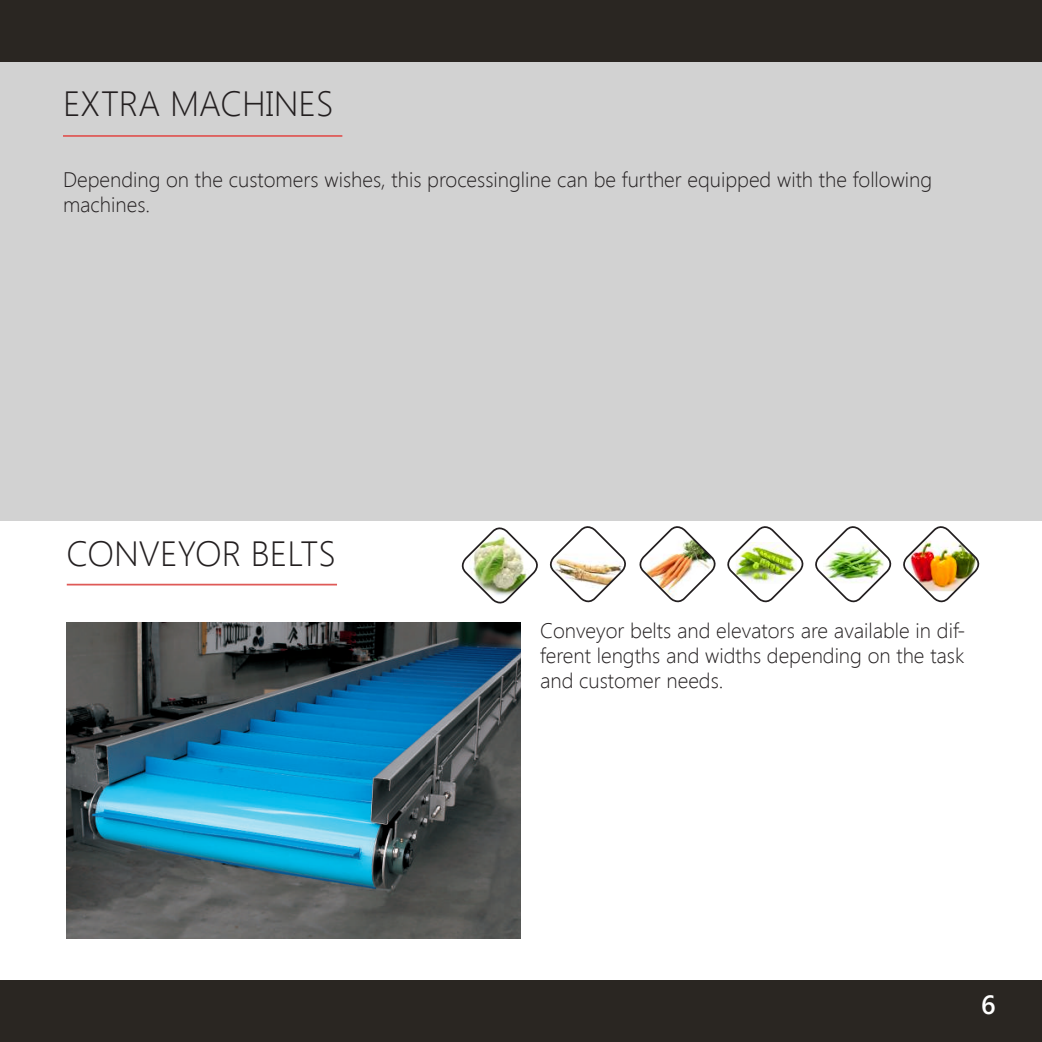
<style>
.page{position:relative;width:1042px;height:1042px;background:#fff}
.page>*{position:absolute;margin:0;border:0;box-sizing:border-box;transform-origin:0 0}
.t1{font:300 35px "Segoe UI";color:#231f20}
.t2{font:600 26.25px "Segoe UI";color:#fff}
.t3{font:300 21px/25.2px "Segoe UI";color:#231f20}
</style>
<div class="page">
<div style="left:0;top:62px;width:1042px;height:459px;background:#d2d2d2"></div>
<div style="left:0;top:980px;width:1042px;height:62px;background:#2a2622"></div>
<div style="left:0;top:0;width:1042px;height:62px;background:#2a2622"></div>
<hr style="left:63px;top:135px;width:279px;height:2px;background:#df5957">
<img style="left:903px;top:526px;width:77px;height:77px">
<img style="left:727px;top:526px;width:77px;height:77px">
<img style="left:815px;top:526px;width:77px;height:77px">
<img style="left:639px;top:526px;width:77px;height:77px">
<svg style="left:549px;top:526px;width:77px;height:77px"></svg>
<img style="left:461px;top:527px;width:77px;height:77px">
<hr style="left:67px;top:584px;width:270px;height:1px;background:#df5957">
<img style="left:67px;top:623px;width:454px;height:315px">
<h1 class="t1" style="left:63px;top:79px;width:272px">EXTRA MACHINES</h1>
<p class="t3" style="left:63px;top:166px;width:871px">Depending on the customers wishes, this processingline can be further equipped with the following machines.</p>
<h1 class="t1" style="left:66px;top:530px;width:271px">CONVEYOR BELTS</h1>
<p class="t3" style="left:540px;top:617px;width:427px;text-align:justify">Conveyor belts and elevators are available in dif&shy;ferent lengths and widths depending on the task and customer needs.</p>
<p class="t2" style="left:981px;top:986px;width:16px">6</p>
</div>
